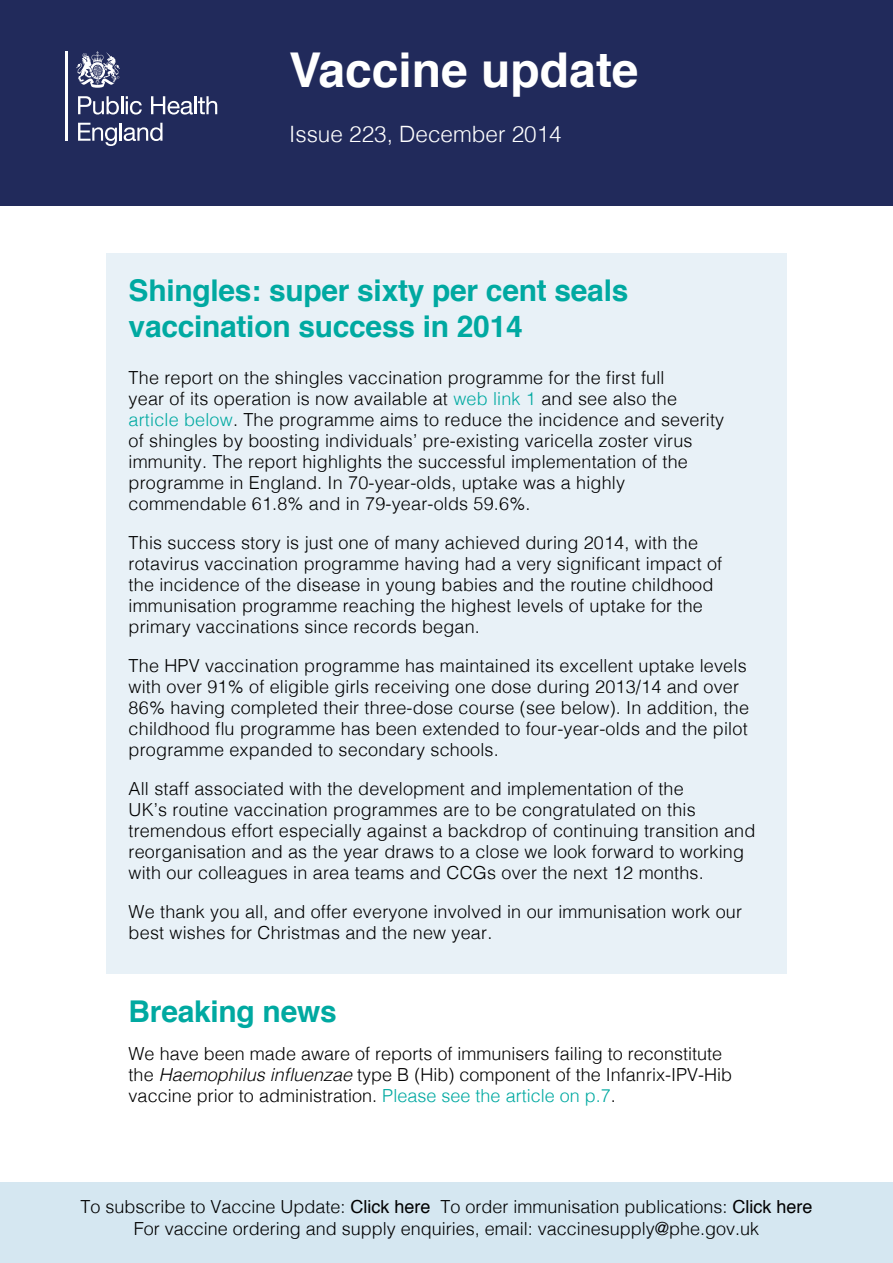
<style>
.page{position:relative;width:893px;height:1263px;background:#fff}
.page>*{position:absolute;margin:0;border:0;box-sizing:border-box;transform-origin:0 0}
.t1{font:700 48px "Helvetica";color:#fff}
.t2{font:700 30px/36px "Helvetica";letter-spacing:-.01em;color:#00a9a1}
.t3{font:300 22.5px "Helvetica";color:#fff}
.Body_1{font:300 18px/21px "Helvetica";letter-spacing:.01em;color:#000}
.s1{color:#00a9a1}
.s2{font-style:italic}
.s3{font-weight:400}
</style>
<div class="page">
<div style="left:0;top:1182px;width:893px;height:81px;background:#d5e7f1"></div>
<div style="left:106px;top:253px;width:681px;height:721px;background:#e8f1f7"></div>
<div style="left:0;top:0;width:893px;height:206px;background:#212a5b"></div>
<hr style="left:65px;top:51px;width:2px;height:90px;background:#fff">
<svg style="left:78px;top:96px;width:64px;height:19px"></svg>
<svg style="left:151px;top:96px;width:66px;height:19px"></svg>
<svg style="left:78px;top:123px;width:84px;height:23px"></svg>
<svg style="left:76px;top:51px;width:44px;height:37px"></svg>
<p class="t1" style="left:289px;top:31px;width:351px">Vaccine update</p>
<p class="t3" style="left:289px;top:114px;width:274px">Issue 223, December 2014</p>
<p class="t2" style="left:129px;top:273px;width:501px">Shingles: super sixty per cent seals vaccination success in 2014</p>
<p class="Body_1" style="left:129px;top:365px;width:597px">The report on the shingles vaccination programme for the first full<br>year of its operation is now available at <span class="s1">web link 1</span> and see also the <span class="s1">article below</span>. The programme aims to reduce the incidence and severity of shingles by boosting individuals’ pre-existing varicella zoster virus immunity. The report highlights the successful implementation of the programme in England. In 70-year-olds, uptake was a highly commendable 61.8% and in 79-year-olds 59.6%.</p>
<p class="Body_1" style="left:129px;top:530px;width:595px">This success story is just one of many achieved during 2014, with the rotavirus vaccination programme having had a very significant impact of the incidence of the disease in young babies and the routine childhood immunisation programme reaching the highest levels of uptake for the primary vaccinations since records began.</p>
<p class="Body_1" style="left:129px;top:653px;width:622px">The HPV vaccination programme has maintained its excellent uptake levels with over 91% of eligible girls receiving one dose during 2013/14 and over 86% having completed their three-dose course (see below). In addition, the childhood flu programme has been extended to four-year-olds and the pilot programme expanded to secondary schools.</p>
<p class="Body_1" style="left:129px;top:776px;width:628px">All staff associated with the development and implementation of the<br>UK’s routine vaccination programmes are to be congratulated on this tremendous effort especially against a backdrop of continuing transition and reorganisation and as the year draws to a close we look forward to working with our colleagues in area teams and CCGs over the next 12 months.</p>
<p class="Body_1" style="left:129px;top:899px;width:615px">We thank you all, and offer everyone involved in our immunisation work our best wishes for Christmas and the new year.</p>
<p class="t2" style="left:129px;top:994px;width:210px">Breaking news</p>
<p class="Body_1" style="left:129px;top:1042px;width:605px">We have been made aware of reports of immunisers failing to reconstitute the <span class="s2">Haemophilus influenzae</span> type B (Hib) component of the Infanrix-IPV-Hib vaccine prior to administration. <span class="s1">Please see the article on p.7</span>.</p>
<p class="Body_1" style="left:80px;top:1194px;width:734px;line-height:22.5px;text-align:center">To subscribe to Vaccine Update: <span class="s3">Click here</span> To order immunisation publications: <span class="s3">Click here<br></span>For vaccine ordering and supply enquiries, email: vaccinesupply@phe.gov.uk</p>
</div>
